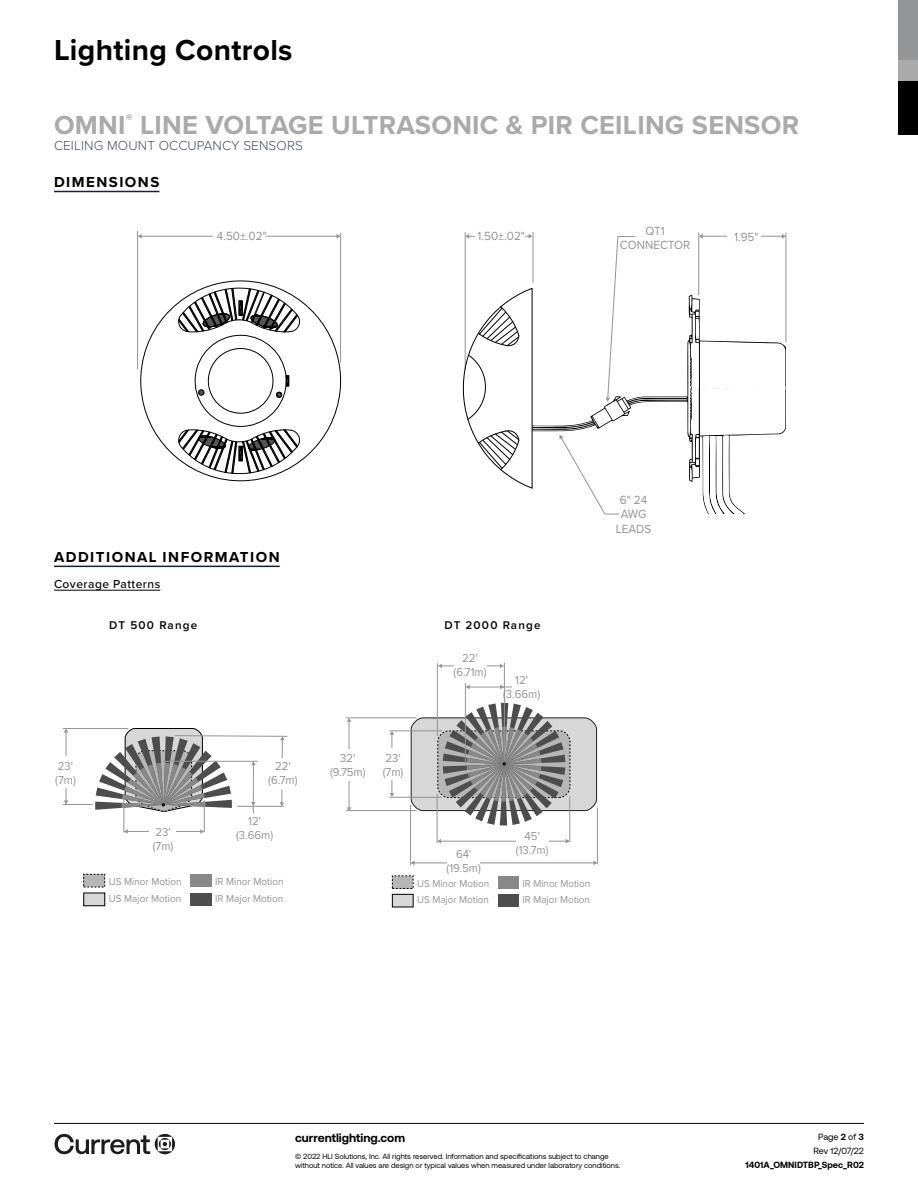
<style>
.page{position:relative;width:918px;height:1188px;background:#fff}
.page>*{position:absolute;margin:0;border:0;box-sizing:border-box;transform-origin:0 0}
.t1{font:700 30px "Proxima Nova";letter-spacing:.01em;color:#000}
.t2{font:700 27px "Proxima Nova";letter-spacing:.01em;color:#aaaaab}
.t3{font:700 15px "Proxima Nova";letter-spacing:.1em;color:#000}
.t4{font:300 13.5px "Proxima Nova";letter-spacing:.01em;color:#434d64}
.t5{font:12.3px/14.7px "Proxima Nova";color:#929497;text-align:center;scale:.95 1}
.t6{font:700 12px "Aeonik";color:#000}
.t7{font:500 12px "Proxima Nova";letter-spacing:.04em;color:#000}
.t8{font:11.85px/14.2px "Proxima Nova";color:#929497;text-align:center;scale:.95 1}
.t9{font:600 11.7px "Proxima Nova";letter-spacing:.1em;color:#000}
.t10{font:10.35px/16.6px "Proxima Nova";color:#929497;scale:.95 1}
.t11{font:700 9px "Aeonik";color:#000}
.t12{font:9px/14.1px "Aeonik";letter-spacing:-.005em;color:#000;text-align:center}
.t13{font:7.5px/9.8px "Aeonik";color:#000}
.s1{font-weight:700}
</style>
<div class="page">
<hr style="left:54px;top:1123px;width:810px;height:1px;background:#000">
<svg style="left:55px;top:1134px;width:120px;height:20px"></svg>
<div style="left:898px;top:81px;width:20px;height:54px;background:#000"></div>
<div style="left:898px;top:0;width:20px;height:61px;background:#939597"></div>
<div style="left:898px;top:61px;width:20px;height:20px;background:#aaaaab"></div>
<hr style="left:54px;top:191px;width:105px;height:1px;background:#14203d">
<div style="left:498px;top:894px;width:20px;height:13px;background:#4d4d4d"></div>
<div style="left:498px;top:876px;width:20px;height:12px;background:#888"></div>
<div style="left:392px;top:894px;width:21px;height:13px;background:#d7d7d7"></div>
<div style="left:392px;top:894px;width:21px;height:13px;border:1px solid #000"></div>
<div style="left:392px;top:876px;width:21px;height:12px;background:#b6b6b6"></div>
<div style="left:411px;top:718px;width:186px;height:93px;background:#d7d7d7;border-radius:12px"></div>
<div style="left:411px;top:718px;width:186px;height:93px;border:1px solid #221f1f;border-radius:12px"></div>
<div style="left:438px;top:731px;width:132px;height:67px;background:#b6b6b6;border-radius:11px"></div>
<div style="left:438px;top:731px;width:132px;height:67px;border:1px dashed #000;border-radius:11px"></div>
<svg style="left:443px;top:703px;width:122px;height:123px"></svg>
<hr style="left:437px;top:794px;width:1px;height:49px;background:#929497">
<hr style="left:569px;top:796px;width:1px;height:46px;background:#929497">
<hr style="left:440px;top:841px;width:126px;height:1px;background:#929497">
<svg style="left:437px;top:839px;width:4px;height:4px"></svg>
<svg style="left:566px;top:839px;width:4px;height:4px"></svg>
<hr style="left:410px;top:805px;width:1px;height:60px;background:#929497">
<hr style="left:597px;top:807px;width:1px;height:57px;background:#929497">
<hr style="left:414px;top:863px;width:180px;height:1px;background:#929497">
<svg style="left:411px;top:861px;width:4px;height:4px"></svg>
<svg style="left:593px;top:861px;width:4px;height:4px"></svg>
<hr style="left:465px;top:683px;width:1px;height:81px;background:#929497">
<hr style="left:504px;top:663px;width:1px;height:97px;background:#929497">
<hr style="left:437px;top:663px;width:1px;height:73px;background:#929497">
<hr style="left:441px;top:666px;width:60px;height:1px;background:#929497">
<svg style="left:500px;top:664px;width:4px;height:4px"></svg>
<hr style="left:469px;top:687px;width:32px;height:1px;background:#929497">
<svg style="left:466px;top:685px;width:4px;height:4px"></svg>
<svg style="left:500px;top:685px;width:12px;height:4px"></svg>
<hr style="left:389px;top:731px;width:53px;height:1px;background:#929497">
<hr style="left:346px;top:810px;width:71px;height:1px;background:#929497">
<hr style="left:392px;top:734px;width:1px;height:60px;background:#929497">
<svg style="left:390px;top:731px;width:4px;height:4px"></svg>
<svg style="left:390px;top:793px;width:4px;height:4px"></svg>
<hr style="left:346px;top:718px;width:71px;height:1px;background:#929497">
<hr style="left:349px;top:721px;width:1px;height:87px;background:#929497">
<svg style="left:347px;top:718px;width:4px;height:4px"></svg>
<svg style="left:347px;top:807px;width:4px;height:4px"></svg>
<hr style="left:389px;top:797px;width:53px;height:1px;background:#929497">
<div style="left:377px;top:749px;width:33px;height:31px;background:#fff"></div>
<div style="left:332px;top:749px;width:32px;height:31px;background:#fff"></div>
<div style="left:516px;top:827px;width:33px;height:31px;background:#fff"></div>
<div style="left:448px;top:845px;width:32px;height:31px;background:#fff"></div>
<div style="left:454px;top:648px;width:33px;height:32px;background:#fff"></div>
<hr style="left:54px;top:566px;width:226px;height:1px;background:#14203d">
<hr style="left:137px;top:231px;width:1px;height:138px;background:#929497">
<hr style="left:340px;top:233px;width:1px;height:130px;background:#929497">
<hr style="left:141px;top:236px;width:196px;height:1px;background:#929497">
<svg style="left:138px;top:234px;width:4px;height:5px"></svg>
<svg style="left:337px;top:234px;width:4px;height:5px"></svg>
<div style="left:213px;top:219px;width:53px;height:33px;background:#fff"></div>
<hr style="left:465px;top:232px;width:1px;height:138px;background:#929497">
<hr style="left:533px;top:232px;width:1px;height:51px;background:#929497">
<hr style="left:698px;top:232px;width:1px;height:63px;background:#929497">
<hr style="left:786px;top:232px;width:1px;height:110px;background:#929497">
<svg style="left:140px;top:280px;width:201px;height:201px"></svg>
<div style="left:239px;top:301px;width:4px;height:15px;border:1px solid #000"></div>
<svg style="left:463px;top:234px;width:323px;height:281px"></svg>
<hr style="left:54px;top:590px;width:106px;height:1px;background:#000">
<div style="left:125px;top:728px;width:77px;height:78px;background:#d7d7d7;border-radius:10px"></div>
<div style="left:125px;top:728px;width:78px;height:78px;border:1px solid #000;border-radius:10px"></div>
<div style="left:190px;top:893px;width:21px;height:13px;background:#4d4d4d"></div>
<div style="left:190px;top:874px;width:21px;height:13px;background:#888"></div>
<div style="left:84px;top:893px;width:21px;height:13px;background:#d7d7d7"></div>
<div style="left:84px;top:893px;width:21px;height:13px;border:1px solid #000"></div>
<div style="left:84px;top:874px;width:21px;height:13px;background:#b6b6b6"></div>
<hr style="left:63px;top:728px;width:65px;height:1px;background:#929497">
<hr style="left:63px;top:804px;width:30px;height:1px;background:#929497">
<hr style="left:66px;top:732px;width:1px;height:69px;background:#929497">
<hr style="left:124px;top:799px;width:1px;height:34px;background:#929497">
<hr style="left:204px;top:800px;width:1px;height:32px;background:#929497">
<hr style="left:127px;top:831px;width:74px;height:1px;background:#929497">
<svg style="left:124px;top:829px;width:4px;height:5px"></svg>
<svg style="left:200px;top:829px;width:4px;height:5px"></svg>
<div style="left:49px;top:757px;width:33px;height:31px;background:#fff"></div>
<div style="left:149px;top:821px;width:27px;height:18px;background:#fff"></div>
<svg style="left:95px;top:735px;width:193px;height:78px"></svg>
<h1 class="t1" style="left:54px;top:37px;width:240px">Lighting Controls</h1>
<h2 class="t2" style="left:54px;top:114px;width:747px">OMNI<sup>®</sup> LINE VOLTAGE ULTRASONIC &amp; PIR CEILING SENSOR</h2>
<h3 class="t4" style="left:54px;top:140px;width:251px">CEILING MOUNT OCCUPANCY SENSORS</h3>
<h3 class="t3" style="left:54px;top:176px;width:107px">DIMENSIONS</h3>
<h3 class="t5" style="left:620px;top:224px;width:76px">QT1<br>CONNECTOR</h3>
<h3 class="t5" style="left:478px;top:229px;width:51px">1.50±.02"</h3>
<h3 class="t5" style="left:217px;top:229px;width:54px">4.50±.02"</h3>
<h3 class="t5" style="left:734px;top:230px;width:27px">1.95"</h3>
<h3 class="t5" style="left:616px;top:493px;width:39px">6" 24<br>AWG<br>LEADS</h3>
<h3 class="t3" style="left:54px;top:551px;width:227px">ADDITIONAL INFORMATION</h3>
<h3 class="t7" style="left:54px;top:579px;width:108px">Coverage Patterns</h3>
<h3 class="t9" style="left:109px;top:620px;width:89px">DT 500 Range</h3>
<h3 class="t9" style="left:445px;top:620px;width:97px">DT 2000 Range</h3>
<h3 class="t8" style="left:55px;top:760px;width:23px;text-align:left">23' (7m)</h3>
<h3 class="t8" style="left:153px;top:825px;width:23px;text-align:left">23' (7m)</h3>
<h3 class="t10" style="left:109px;top:874px;width:78px">US Minor Motion<br>US Major Motion</h3>
<h3 class="t8" style="left:268px;top:760px;width:32px">22' (6.7m)</h3>
<h3 class="t8" style="left:236px;top:815px;width:41px">12' (3.66m)</h3>
<h3 class="t10" style="left:215px;top:874px;width:73px">IR Minor Motion<br>IR Major Motion</h3>
<h3 class="t8" style="left:454px;top:651px;width:36px">22' (6.71m)</h3>
<h3 class="t8" style="left:503px;top:673px;width:41px">12' (3.66m)</h3>
<h3 class="t8" style="left:330px;top:752px;width:39px">32' (9.75m)</h3>
<h3 class="t8" style="left:383px;top:751px;width:23px;text-align:left">23' (7m)</h3>
<h3 class="t8" style="left:447px;top:848px;width:38px">64' (19.5m)</h3>
<h3 class="t10" style="left:417px;top:875px;width:77px">US Minor Motion<br>US Major Motion</h3>
<h3 class="t8" style="left:516px;top:830px;width:36px">45' (13.7m)</h3>
<h3 class="t10" style="left:523px;top:875px;width:73px">IR Minor Motion<br>IR Major Motion</h3>
<h3 class="t6" style="left:295px;top:1133px;width:112px">currentlighting.com</h3>
<p class="t13" style="left:295px;top:1152px;width:327px">© 2022 HLI Solutions, Inc. All rights reserved. Information and specifications subject to change without notice. All values are design or typical values when measured under laboratory conditions.</p>
<p class="t12" style="left:814px;top:1131px;width:52px">Page <span class="s1">2</span> of <span class="s1">3<br></span>Rev 12/07/22</p>
<p class="t11" style="left:745px;top:1162px;width:120px">1401A_OMNIDTBP_Spec_R02</p>
</div>
